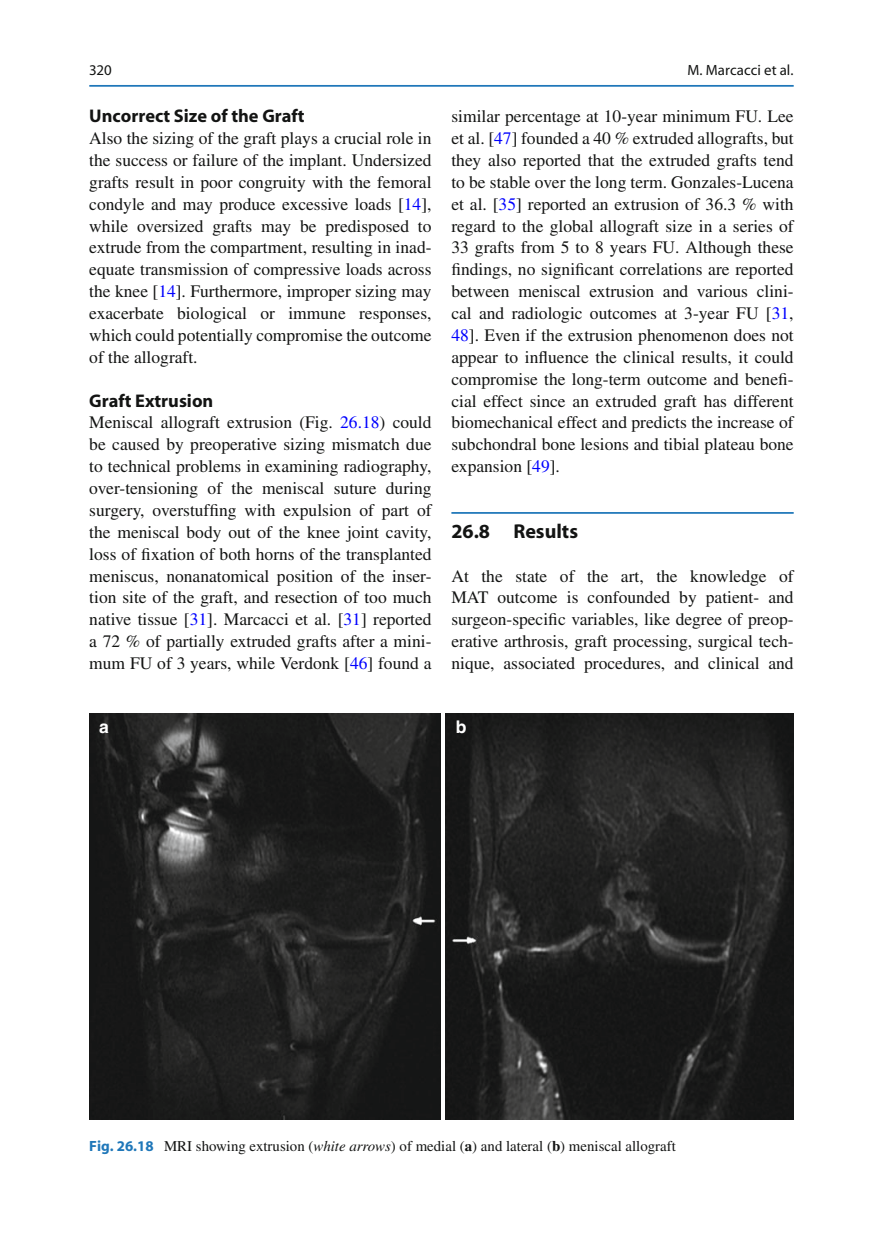
<style>
.page{position:relative;width:883px;height:1260px;background:#fff}
.page>*{position:absolute;margin:0;border:0;box-sizing:border-box;transform-origin:0 0}
.t1{font:700 20.12px "Ygpkbb Myriad";color:#131413}
.t2{font:700 18.38px "Ygpkbb Myriad";color:#131413}
.t3{font:17.5px/21.9px "Mvpqtm Times";color:#131413;text-align:justify}
.t4{font:700 17.5px "Wxlhjn Helvetica";color:#fff}
.t5{font:14.88px "Mvpqtm Times";color:#131413}
.t6{font:14.88px "Vqmbtl Myriad";color:#131413}
.s1{color:#00f}
.s2{font-family:"Ygpkbb Myriad";font-weight:700;color:#1f77b9}
.s3{font-family:"Vstdkj Times";font-style:italic}
.s4{font-family:"Txjdvk Times";font-weight:700}
</style>
<div class="page">
<hr style="left:451px;top:512px;width:343px;height:2px;background:#1f77b9">
<img style="left:89px;top:713px;width:352px;height:407px">
<img style="left:446px;top:713px;width:348px;height:407px">
<hr style="left:89px;top:85px;width:705px;height:2px;background:#1f77b9">
<p class="t6" style="left:89px;top:64px;width:24px">320</p>
<p class="t2" style="left:89px;top:109px;width:217px">Uncorrect Size of the Graft</p>
<p class="t3" style="left:89px;top:129px;width:344px">Also the sizing of the graft plays a crucial role in the success or failure of the implant. Undersized grafts result in poor congruity with the femoral condyle and may produce excessive loads [ <span class="s1">14</span> ], while oversized grafts may be predisposed to extrude from the compartment, resulting in inad&shy;equate transmission of compressive loads across the knee [ <span class="s1">14</span> ]. Furthermore, improper sizing may exacerbate biological or immune responses, which could potentially compromise the outcome of the allograft.</p>
<p class="t2" style="left:89px;top:394px;width:126px">Graft Extrusion</p>
<p class="t3" style="left:89px;top:413px;width:344px">Meniscal allograft extrusion (Fig. <span class="s1">26.18</span> ) could be caused by preoperative sizing mismatch due to technical problems in examining radiography, over-tensioning of the meniscal suture during surgery, overstuffing with expulsion of part of the meniscal body out of the knee joint cavity, loss of fixation of both horns of the transplanted meniscus, nonanatomical position of the inser&shy;tion site of the graft, and resection of too much native tissue [ <span class="s1">31</span> ]. Marcacci et al. [ <span class="s1">31</span> ] reported a 72 % of partially extruded grafts after a mini&shy;mum FU of 3 years, while Verdonk [ <span class="s1">46</span> ] found a</p>
<p class="t6" style="left:687px;top:64px;width:108px">M. Marcacci et al.</p>
<p class="t3" style="left:451px;top:107px;width:344px">similar percentage at 10-year minimum FU. Lee et al. [ <span class="s1">47</span> ] founded a 40 % extruded allografts, but they also reported that the extruded grafts tend to be stable over the long term. Gonzales-Lucena et al. [ <span class="s1">35</span> ] reported an extrusion of 36.3 % with regard to the global allograft size in a series of 33 grafts from 5 to 8 years FU. Although these findings, no significant correlations are reported between meniscal extrusion and various clini&shy;cal and radiologic outcomes at 3-year FU [ <span class="s1">31</span> , <span class="s1">48</span> ]. Even if the extrusion phenomenon does not appear to influence the clinical results, it could compromise the long-term outcome and benefi&shy;cial effect since an extruded graft has different biomechanical effect and predicts the increase of subchondral bone lesions and tibial plateau bone expansion [ <span class="s1">49</span> ].</p>
<p class="t1" style="left:451px;top:524px;width:128px">26.8 Results</p>
<p class="t3" style="left:451px;top:566px;width:344px">At the state of the art, the knowledge of MAT outcome is confounded by patient- and surgeon- specific variables, like degree of preop&shy;erative arthrosis, graft processing, surgical tech&shy;nique, associated procedures, and clinical and</p>
<p class="t4" style="left:99px;top:716px;width:11px">a</p>
<p class="t4" style="left:456px;top:716px;width:12px">b</p>
<p class="t5" style="left:89px;top:1140px;width:588px"><span class="s2">Fig. 26.18</span> MRI showing extrusion ( <span class="s3">white arrows</span> ) of medial ( <span class="s4">a</span> ) and lateral ( <span class="s4">b</span> ) meniscal allograft</p>
</div>
